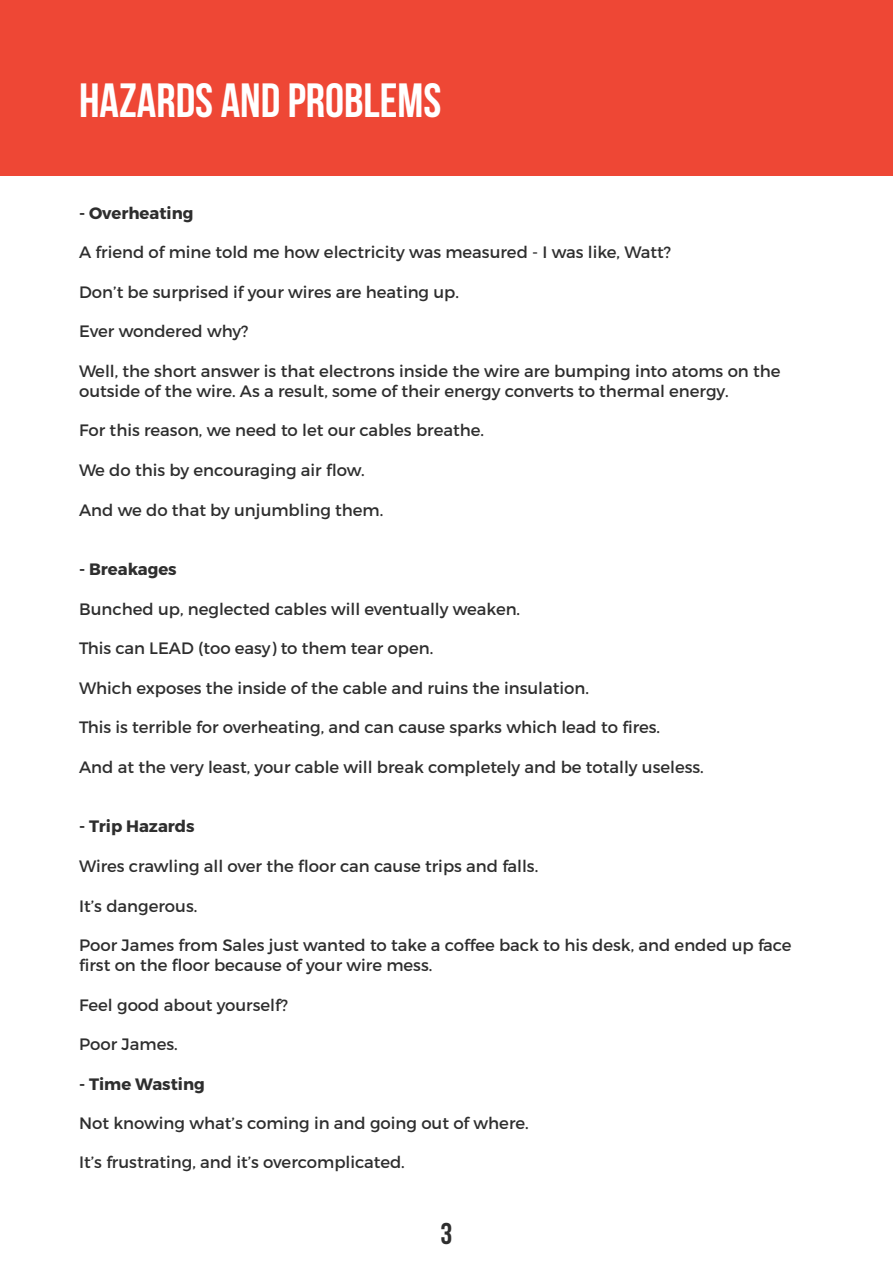
<style>
.page{position:relative;width:893px;height:1263px;background:#fff}
.page>*{position:absolute;margin:0;border:0;box-sizing:border-box;transform-origin:0 0}
.t1{font:700 48px "Bebas Neue";color:#fff}
.t2{font:700 30px "Bebas Neue";color:#2e2e2e}
.t3{font:16.5px/19.8px "Montserrat";color:#2e2e2e}
.t4{font:700 16.5px "Montserrat";color:#2e2e2e}
</style>
<div class="page">
<div style="left:0;top:0;width:893px;height:176px;background:#ee4735"></div>
<p class="t1" style="left:79px;top:74px;width:364px">HAZARDS AND PROBLEMS</p>
<p class="t4" style="left:79px;top:202px;width:116px">- Overheating</p>
<p class="t3" style="left:79px;top:242px;width:593px">A friend of mine told me how electricity was measured - I was like, Watt?</p>
<p class="t3" style="left:79px;top:282px;width:381px">Don’t be surprised if your wires are heating up.</p>
<p class="t3" style="left:79px;top:321px;width:171px">Ever wondered why?</p>
<p class="t3" style="left:79px;top:361px;width:703px">Well, the short answer is that electrons inside the wire are bumping into atoms on the outside of the wire. As a result, some of their energy converts to thermal energy.</p>
<p class="t3" style="left:79px;top:420px;width:407px">For this reason, we need to let our cables breathe.</p>
<p class="t3" style="left:79px;top:460px;width:287px">We do this by encouraging air flow.</p>
<p class="t3" style="left:79px;top:500px;width:306px">And we do that by unjumbling them.</p>
<p class="t4" style="left:79px;top:559px;width:99px">- Breakages</p>
<p class="t3" style="left:79px;top:599px;width:443px">Bunched up, neglected cables will eventually weaken.</p>
<p class="t3" style="left:79px;top:638px;width:356px">This can LEAD (too easy) to them tear open.</p>
<p class="t3" style="left:79px;top:678px;width:511px">Which exposes the inside of the cable and ruins the insulation.</p>
<p class="t3" style="left:79px;top:717px;width:583px">This is terrible for overheating, and can cause sparks which lead to fires.</p>
<p class="t3" style="left:79px;top:757px;width:626px">And at the very least, your cable will break completely and be totally useless.</p>
<p class="t4" style="left:79px;top:816px;width:117px">- Trip Hazards</p>
<p class="t3" style="left:79px;top:856px;width:461px">Wires crawling all over the floor can cause trips and falls.</p>
<p class="t3" style="left:79px;top:896px;width:120px">It’s dangerous.</p>
<p class="t3" style="left:79px;top:935px;width:714px">Poor James from Sales just wanted to take a coffee back to his desk, and ended up face first on the floor because of your wire mess.</p>
<p class="t3" style="left:79px;top:995px;width:210px">Feel good about yourself?</p>
<p class="t3" style="left:79px;top:1034px;width:100px">Poor James.</p>
<p class="t4" style="left:79px;top:1073px;width:127px">- Time Wasting</p>
<p class="t3" style="left:79px;top:1113px;width:451px">Not knowing what’s coming in and going out of where.</p>
<p class="t3" style="left:79px;top:1152px;width:327px">It’s frustrating, and it’s overcomplicated.</p>
<h2 class="t2" style="left:441px;top:1217px;width:13px">3</h2>
</div>
